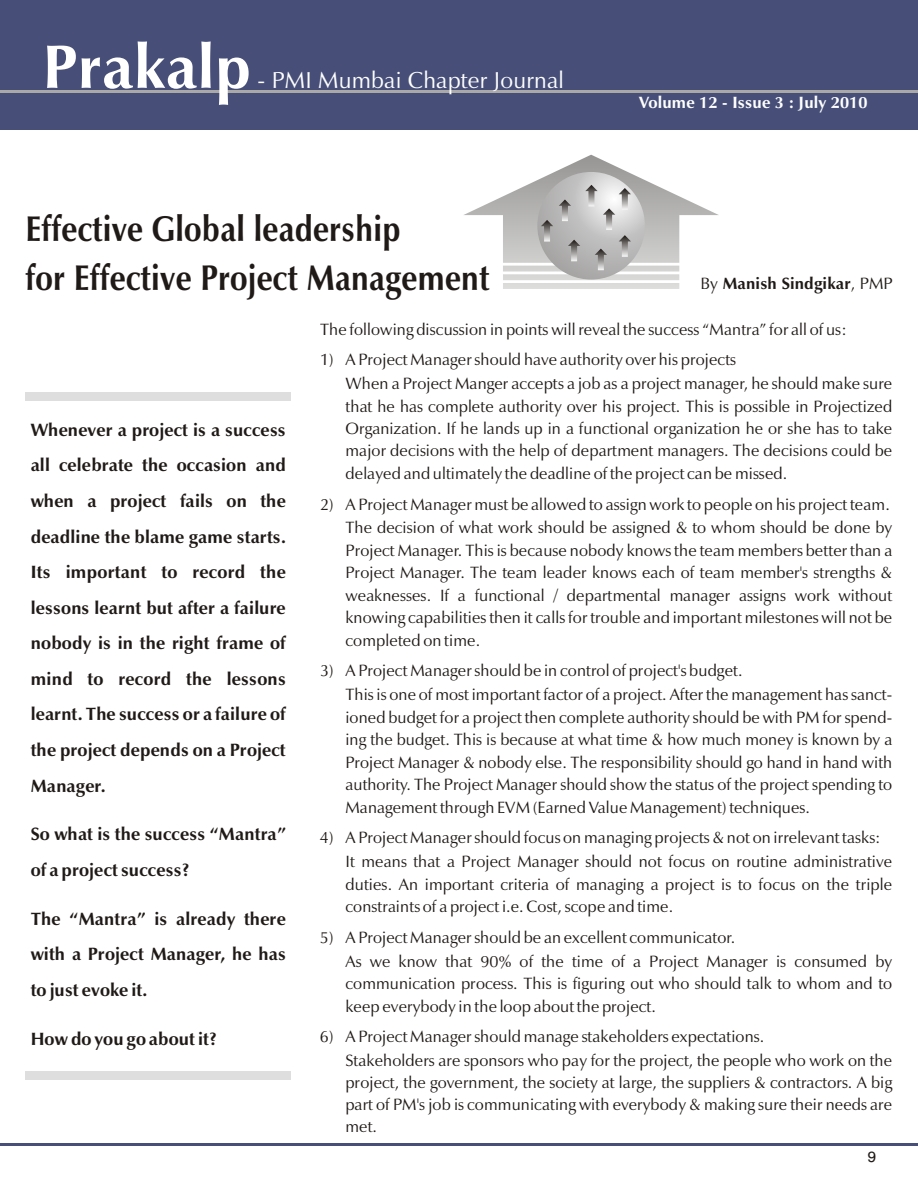
<style>
.page{position:relative;width:918px;height:1188px;background:#fff}
.page>*{position:absolute;margin:0;border:0;box-sizing:border-box;transform-origin:0 0}
.t1{font:700 62.1px "Zapf Humanist 601 BT";letter-spacing:.01em;color:#fff}
.t2{font:700 36px/48.9px "Zapf Humanist 601 BT";letter-spacing:.01em;color:#1f1a17;scale:.87 1}
.t3{font:23.25px "Zapf Humanist 601 BT";letter-spacing:.01em;color:#fff}
.t4{font:700 18px/35.5px "Zapf Humanist 601 BT";color:#1f1a17;text-align:justify}
.t5{font:16.5px/22.6px "Zapf Humanist 601 BT";color:#1f1a17}
.t6{font:700 16.5px "Zapf Humanist 601 BT";letter-spacing:.015em;color:#fff}
.t7{font:700 16.5px "Zapf Humanist 601 BT";color:#1f1a17}
.t8{font:15px "Swiss 721 BT";color:#1f1a17}
.s1{font-weight:400}
</style>
<div class="page">
<div style="left:0;top:0;width:918px;height:129px;background:#474f78"></div>
<hr style="left:0;top:1143px;width:918px;height:3px;background:#474f78">
<hr style="left:0;top:91px;width:918px;height:2px;background:#aba8a8">
<div style="left:26px;top:393px;width:265px;height:8px;background:#dedede"></div>
<div style="left:26px;top:1071px;width:265px;height:9px;background:#dedede"></div>
<svg style="left:464px;top:155px;width:255px;height:134px"></svg>
<h1 class="t1" style="left:43px;top:41px;width:210px">Prakalp</h1>
<h3 class="t3" style="left:257px;top:70px;width:308px">- PMI Mumbai Chapter Journal</h3>
<h2 class="t2" style="left:26px;top:207px;width:535px">Effective Global leadership<br>for Effective Project Management</h2>
<p class="t6" style="left:639px;top:95px;width:230px">Volume 12 - Issue 3 : July 2010</p>
<p class="t7" style="left:700px;top:276px;width:194px"><span class="s1">By</span> Manish Sindgikar<span class="s1">, PMP</span></p>
<p class="t4" style="left:31px;top:413px;width:257px">Whenever a project is a success all celebrate the occasion and when a project fails on the deadline the blame game starts.<br>Its important to record the lessons learnt but after a failure nobody is in the right frame of mind to record the lessons learnt. The success or a failure of the project depends on a Project Manager.</p>
<p class="t4" style="left:31px;top:818px;width:257px">So what is the success “Mantra” of a project success?</p>
<p class="t4" style="left:31px;top:902px;width:257px">The “Mantra” is already there with a Project Manager, he has to just evoke it.</p>
<p class="t4" style="left:31px;top:1022px;width:188px">How do you go about it?</p>
<p class="t5" style="left:320px;top:319px;width:528px">The following discussion in points will reveal the success “Mantra” for all of us:</p>
<p class="t5" style="left:346px;top:349px;width:548px;text-indent:-25px">1) A Project Manager should have authority over his projects<br>When a Project Manger accepts a job as a project manager, he should make sure that he has complete authority over his project. This is possible in Projectized Organization. If he lands up in a functional organization he or she has to take major decisions with the help of department managers. The decisions could be delayed and ultimately the deadline of the project can be missed.</p>
<p class="t5" style="left:346px;top:494px;width:548px;text-indent:-25px">2) A Project Manager must be allowed to assign work to people on his project team.<br>The decision of what work should be assigned &amp; to whom should be done by Project Manager. This is because nobody knows the team members better than a Project Manager. The team leader knows each of team member's strengths &amp; weaknesses. If a functional / departmental manager assigns work without knowing capabilities then it calls for trouble and important milestones will not be completed on time.</p>
<p class="t5" style="left:346px;top:661px;width:548px;text-indent:-25px">3) A Project Manager should be in control of project's budget.<br>This is one of most important factor of a project. After the management has sanct&shy;ioned budget for a project then complete authority should be with PM for spend&shy;ing the budget. This is because at what time &amp; how much money is known by a Project Manager &amp; nobody else. The responsibility should go hand in hand with authority. The Project Manager should show the status of the project spending to Management through EVM (Earned Value Management) techniques.</p>
<p class="t5" style="left:345px;top:827px;width:548px;text-indent:-25px">4) A Project Manager should focus on managing projects &amp; not on irrelevant tasks:<br>It means that a Project Manager should not focus on routine administrative duties. An important criteria of managing a project is to focus on the triple constraints of a project i.e. Cost, scope and time.</p>
<p class="t5" style="left:345px;top:927px;width:548px;text-indent:-25px">5) A Project Manager should be an excellent communicator.<br>As we know that 90% of the time of a Project Manager is consumed by communication process. This is figuring out who should talk to whom and to keep everybody in the loop about the project.</p>
<p class="t5" style="left:345px;top:1026px;width:548px;line-height:23.9px;text-indent:-26px">6) A Project Manager should manage stakeholders expectations.<br>Stakeholders are sponsors who pay for the project, the people who work on the</p>
<p class="t5" style="left:345px;top:1073px;width:548px;line-height:21.9px;text-align:justify">project, the government, the society at large, the suppliers &amp; contractors. A big part of PM's job is communicating with everybody &amp; making sure their needs are met.</p>
<p class="t8" style="left:868px;top:1151px;width:10px">9</p>
</div>
